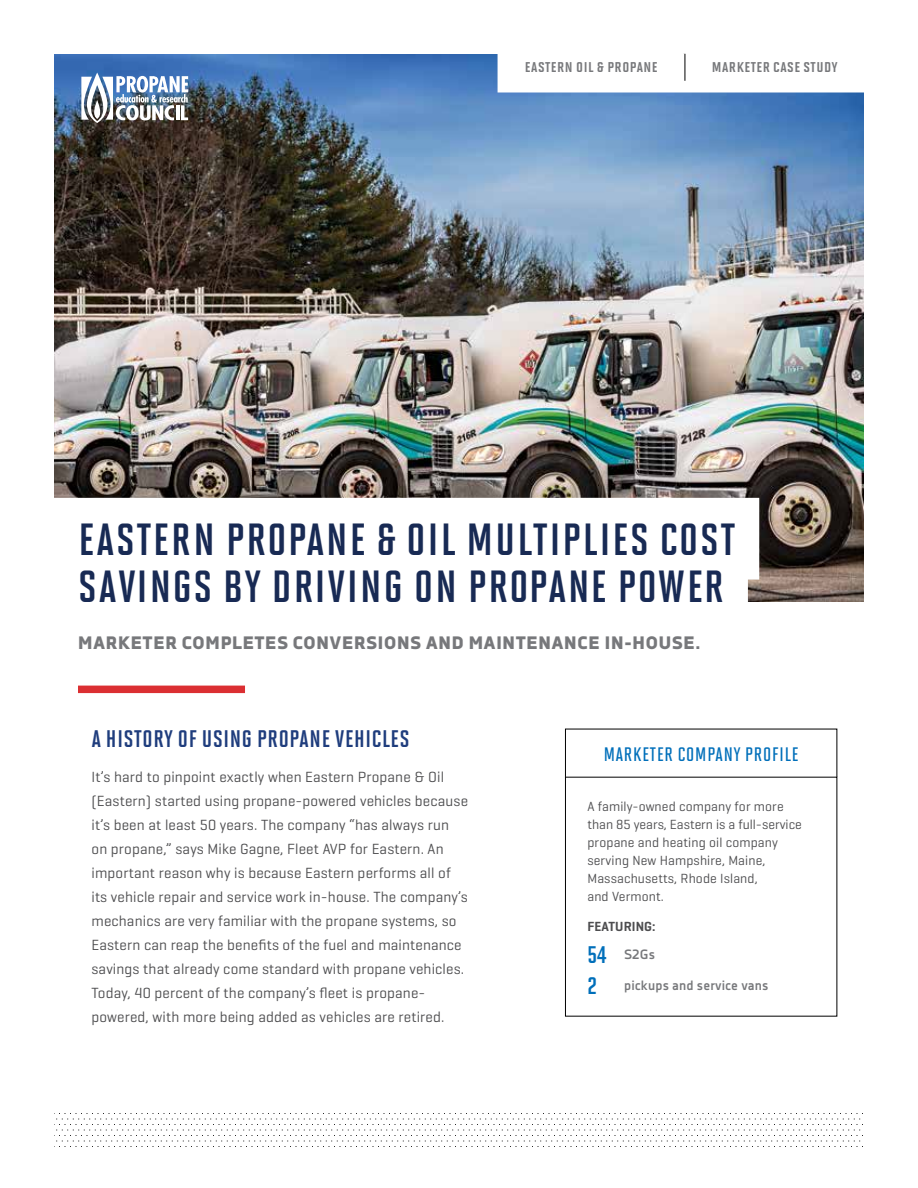
<style>
.page{position:relative;width:918px;height:1188px;background:#fff}
.page>*{position:absolute;margin:0;border:0;box-sizing:border-box;transform-origin:0 0}
.t1{font:700 45px/47.2px "Solano Gothic Sc Pro";letter-spacing:.05em;color:#182a54}
.t2{font:700 24px "Solano Gothic Sc Pro";letter-spacing:.03em;color:#1f3d7d}
.t3{font:19.5px "Solano Gothic Sc Pro Sb Cap";letter-spacing:.045em;color:#006fba}
.t4{font:800 18px "Decima Nova";letter-spacing:.01em;color:#77787b}
.t5{font:16.5px "Solano Gothic Sc Pro Bd SC";letter-spacing:.03em;color:#77787b}
.t6{font:15px/24px "Geogrotesque";letter-spacing:.01em;color:#4d4d4f}
.t7{font:13.5px/18px "Geogrotesque";letter-spacing:.01em;color:#4d4d4f}
.t8{font:700 13.5px "Decima Nova";letter-spacing:.01em;color:#77787b}
.t9{font:600 13.5px "Geogrotesque";letter-spacing:.01em;color:#4d4d4f}
.s1{font-family:"Solano Gothic Sc Pro";font-size:24px;color:#006fba}
</style>
<div class="page">
<img style="left:54px;top:54px;width:810px;height:548px">
<svg style="left:54px;top:1113px;width:809px;height:34px"></svg>
<div style="left:78px;top:686px;width:167px;height:7px;background:#db2f32"></div>
<img style="left:81px;top:73px;width:107px;height:50px">
<div style="left:51px;top:498px;width:708px;height:82px;background:#fff"></div>
<div style="left:51px;top:545px;width:697px;height:82px;background:#fff"></div>
<svg style="left:498px;top:54px;width:366px;height:39px"></svg>
<p class="t5" style="left:525px;top:57px;width:134px">EASTERN OIL &amp; PROPANE</p>
<p class="t5" style="left:712px;top:57px;width:127px">MARKETER CASE STUDY</p>
<h1 class="t1" style="left:78px;top:515px;width:658px">EASTERN PROPANE &amp; OIL MULTIPLIES COST<br>SAVINGS BY DRIVING ON PROPANE POWER</h1>
<p class="t4" style="left:78px;top:633px;width:624px">MARKETER COMPLETES CONVERSIONS AND MAINTENANCE IN-HOUSE.</p>
<h2 class="t2" style="left:92px;top:725px;width:319px">A HISTORY OF USING PROPANE VEHICLES</h2>
<p class="t6" style="left:91px;top:764px;width:378px">It’s hard to pinpoint exactly when Eastern Propane &amp; Oil (Eastern) started using propane-powered vehicles because it’s been at least 50 years. The company “has always run on propane,” says Mike Gagne, Fleet AVP for Eastern. An important reason why is because Eastern performs all of its vehicle repair and service work in-house. The company’s mechanics are very familiar with the propane systems, so Eastern can reap the benefits of the fuel and maintenance savings that already come standard with propane vehicles.<br>Today, 40 percent of the company’s fleet is propane&shy;powered, with more being added as vehicles are retired.</p>
<h3 class="t3" style="left:604px;top:744px;width:196px">MARKETER COMPANY PROFILE</h3>
<p class="t7" style="left:587px;top:797px;width:216px">A family-owned company for more than 85 years, Eastern is a full-service propane and heating oil company serving New Hampshire, Maine,<br>Massachusetts, Rhode Island,<br>and Vermont.</p>
<p class="t9" style="left:587px;top:918px;width:70px">FEATURING:</p>
<p class="t8" style="left:587px;top:946px;width:69px"><span class="s1">54</span> S2Gs</p>
<p class="t8" style="left:587px;top:978px;width:183px"><span class="s1">2</span> pickups and service vans</p>
</div>
